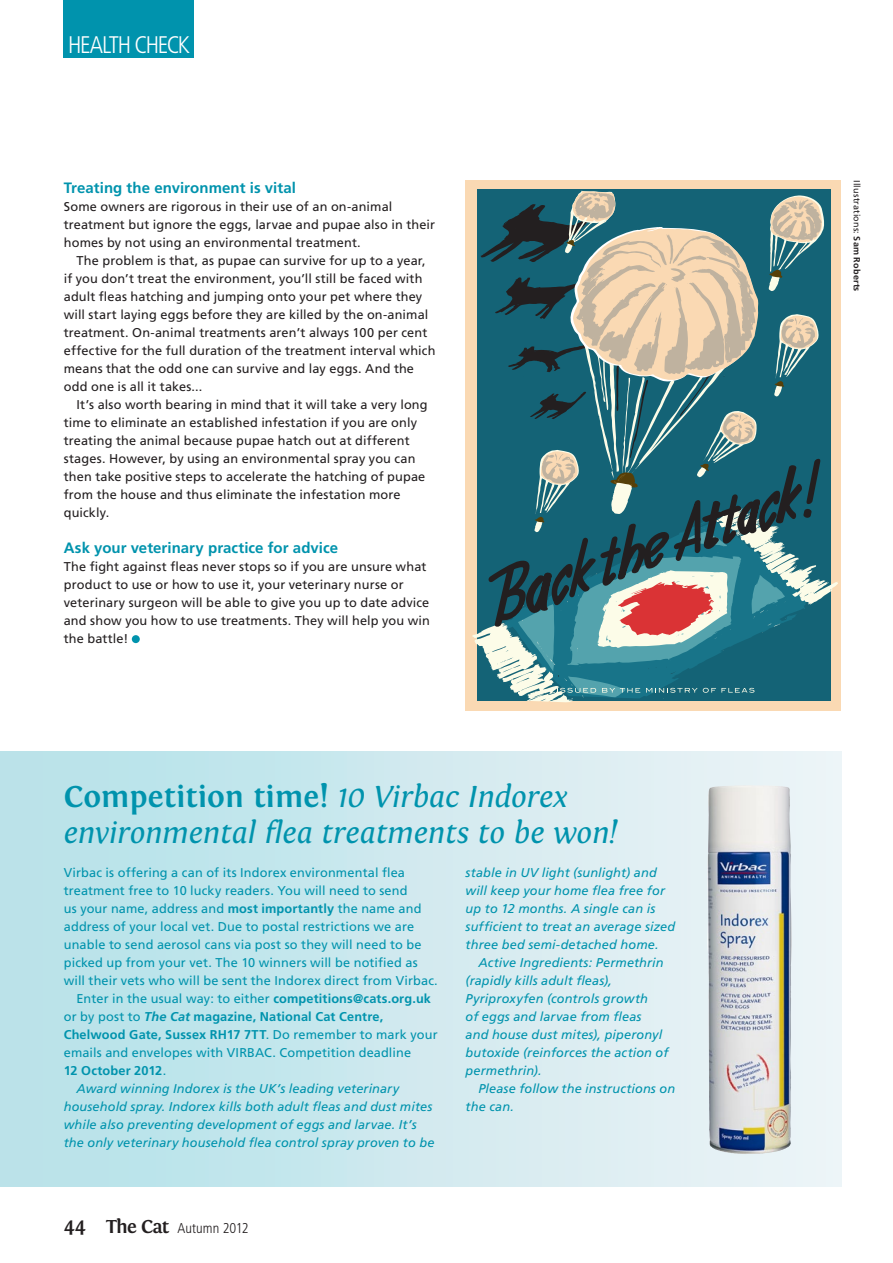
<style>
.page{position:relative;width:893px;height:1263px;background:#fff}
.page>*{position:absolute;margin:0;border:0;box-sizing:border-box;transform-origin:0 0}
.t1{font:italic 31.5px/36px "Fontin";color:#0093ad}
.t2{font:300 condensed 24px "Frutiger";letter-spacing:-.055em;color:#fff}
.t3{font:700 15px "Frutiger";letter-spacing:.005em;color:#0093ad}
.t4{font:300 condensed 14.25px "Frutiger";color:#231f20}
.t5{font:12.75px/18px "Frutiger";letter-spacing:.01em;color:#231f20}
.t6{font:italic 12.75px/18px "Frutiger";letter-spacing:.01em;color:#0093ad}
.t7{font:12.75px "Frutiger";letter-spacing:.01em;color:#0093ad}
.t8{font:700 12.75px "Frutiger";letter-spacing:.01em;color:#0093ad}
.t9{font:9px "Frutiger";letter-spacing:.02em;color:#231f20}
.s1{font-weight:700;font-style:normal}
.s2{font-weight:700}
.s3{font-weight:400}
.s4{font-style:italic}
.s5{font-family:"Fontin";font-weight:700;font-stretch:normal;font-size:21px}
.s6{font-family:"Fontin";font-weight:700;font-stretch:normal;font-size:19.5px}
</style>
<div class="page">
<div style="left:0;top:751px;width:842px;height:435px;background:linear-gradient(to right,#b6e3eb,#e9eef1)"></div>
<div style="left:64px;top:0;width:130px;height:58px;background:#0093ad"></div>
<div style="left:466px;top:180px;width:375px;height:531px;background:#fad9b3"></div>
<svg style="left:472px;top:191px;width:366px;height:512px"></svg>
<img style="left:706px;top:785px;width:60px;height:369px">
<div style="left:132px;top:635px;width:8px;height:8px;background:#0093ad;border-radius:50%"></div>
<h2 class="t2" style="left:68px;top:31px;width:123px">HEALTH CHECK</h2>
<p class="t3" style="left:64px;top:179px;width:234px">Treating the environment is vital</p>
<p class="t5" style="left:64px;top:197px;width:373px">Some owners are rigorous in their use of an on-animal treatment but ignore the eggs, larvae and pupae also in their homes by not using an environmental treatment.</p>
<p class="t5" style="left:64px;top:252px;width:373px;text-indent:13px">The problem is that, as pupae can survive for up to a year, if you don’t treat the environment, you’ll still be faced with adult fleas hatching and jumping onto your pet where they will start laying eggs before they are killed by the on-animal treatment. On-animal treatments aren’t always 100 per cent effective for the full duration of the treatment interval which means that the odd one can survive and lay eggs. And the odd one is all it takes...</p>
<p class="t5" style="left:64px;top:396px;width:365px;text-indent:13px">It’s also worth bearing in mind that it will take a very long time to eliminate an established infestation if you are only treating the animal because pupae hatch out at different stages. However, by using an environmental spray you can then take positive steps to accelerate the hatching of pupae from the house and thus eliminate the infestation more quickly.</p>
<p class="t3" style="left:64px;top:539px;width:276px">Ask your veterinary practice for advice</p>
<p class="t5" style="left:64px;top:557px;width:368px">The fight against fleas never stops so if you are unsure what product to use or how to use it, your veterinary nurse or veterinary surgeon will be able to give you up to date advice and show you how to use treatments. They will help you win the battle!</p>
<h1 class="t1" style="left:64px;top:778px;width:556px"><span class="s1">Competition time!</span> 10 Virbac Indorex environmental flea treatments to be won!</h1>
<p class="t7" style="left:64px;top:865px;width:343px">Virbac is offering a can of its Indorex environmental flea</p>
<p class="t7" style="left:64px;top:883px;width:345px">treatment free to 10 lucky readers. You will need to send</p>
<p class="t7" style="left:64px;top:901px;width:359px">us your name, address and <span class="s2">most importantly</span> the name and</p>
<p class="t7" style="left:64px;top:919px;width:352px">address of your local vet. Due to postal restrictions we are</p>
<p class="t7" style="left:64px;top:937px;width:359px">unable to send aerosol cans via post so they will need to be</p>
<p class="t7" style="left:64px;top:955px;width:355px">picked up from your vet. The 10 winners will be notified as</p>
<p class="t7" style="left:64px;top:973px;width:376px">will their vets who will be sent the Indorex direct from Virbac.</p>
<p class="t7" style="left:77px;top:991px;width:356px">Enter in the usual way: to either <span class="s2">competitions@cats.org.uk</span></p>
<p class="t8" style="left:64px;top:1009px;width:321px"><span class="s3">or by post to</span> <span class="s4">The Cat</span> magazine, National Cat Centre,</p>
<p class="t8" style="left:64px;top:1027px;width:375px">Chelwood Gate, Sussex RH17 7TT<span class="s3">. Do remember to mark your</span></p>
<p class="t7" style="left:64px;top:1045px;width:349px">emails and envelopes with VIRBAC. Competition deadline</p>
<p class="t8" style="left:64px;top:1063px;width:104px">12 October 2012<span class="s3">.</span></p>
<p class="t6" style="left:77px;top:1080px;width:324px">Award winning Indorex is the UK’s leading veterinary</p>
<p class="t6" style="left:64px;top:1098px;width:370px">household spray. Indorex kills both adult fleas and dust mites</p>
<p class="t6" style="left:64px;top:1116px;width:354px">while also preventing development of eggs and larvae. It’s</p>
<p class="t6" style="left:64px;top:1134px;width:372px">the only veterinary household flea control spray proven to be</p>
<p class="t4" style="left:64px;top:1220px;width:186px"><span class="s5">44</span> <span class="s6">The Cat</span> Autumn 2012</p>
<p class="t6" style="left:466px;top:864px;width:211px">stable in UV light (sunlight) and will keep your home flea free for up to 12 months. A single can is sufficient to treat an average sized three bed semi-detached home.</p>
<p class="t6" style="left:466px;top:954px;width:204px;text-indent:13px">Active Ingredients: Permethrin (rapidly kills adult fleas),<br>Pyriproxyfen (controls growth<br>of eggs and larvae from fleas<br>and house dust mites), piperonyl butoxide (reinforces the action of permethrin).</p>
<p class="t6" style="left:466px;top:1080px;width:211px;text-indent:13px">Please follow the instructions on the can.</p>
<p class="t9" style="left:862px;top:180px;width:113px;rotate:90deg">Illustrations: <span class="s2">Sam Roberts</span></p>
</div>
